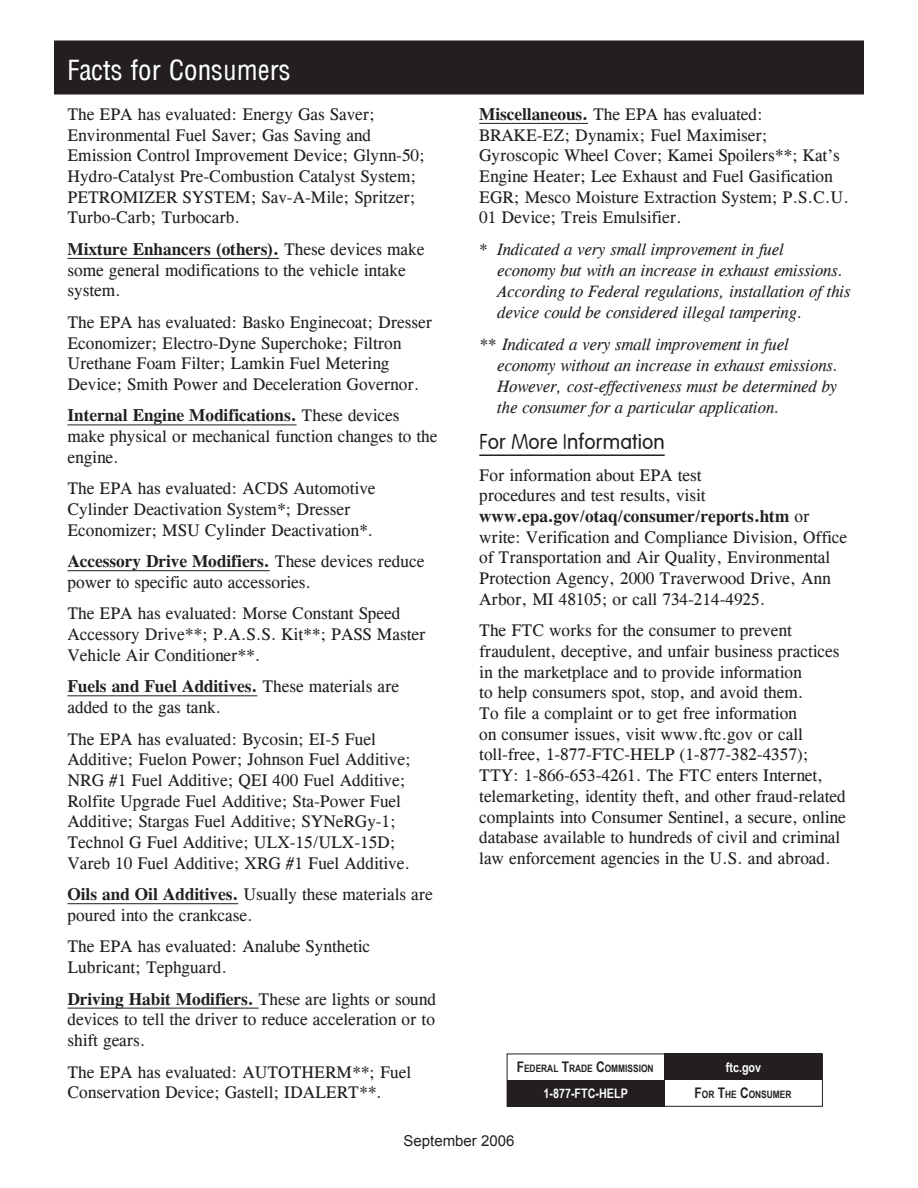
<style>
.page{position:relative;width:918px;height:1188px;background:#fff}
.page>*{position:absolute;margin:0;border:0;box-sizing:border-box;transform-origin:0 0}
.Page_Header{font:condensed 27px "Arena";color:#fff}
.Head_A{font:21px "Vagabond";color:#231f20}
.Body_Text{font:17.25px/20.7px "CG Times";color:#231f20}
.Bullet{font:italic 16.5px/21px "CG Times";color:#231f20}
.FTC_BCP_OCBE{font:15px "Arial";color:#231f20}
.t1{font:700 13.2px "Arial Narrow";color:#fff}
.t2{font:700 10.2px "Arial Narrow";color:#231f20}
.s1{font-weight:700}
.s2{font-style:normal}
.s3{font-size:14.55px}
</style>
<div class="page">
<div style="left:55px;top:41px;width:808px;height:53px;background:#231f20"></div>
<div style="left:54px;top:40px;width:810px;height:54px;border:2px solid #231f20"></div>
<div style="left:507px;top:1054px;width:316px;height:53px;border:1px solid #231f20"></div>
<div style="left:665px;top:1054px;width:157px;height:26px;background:#231f20"></div>
<div style="left:507px;top:1080px;width:158px;height:26px;background:#231f20"></div>
<hr style="left:68px;top:258px;width:211px;height:1px;background:#231f20">
<hr style="left:68px;top:424px;width:229px;height:1px;background:#231f20">
<hr style="left:68px;top:570px;width:202px;height:1px;background:#231f20">
<hr style="left:68px;top:695px;width:189px;height:1px;background:#231f20">
<hr style="left:68px;top:903px;width:170px;height:1px;background:#231f20">
<hr style="left:68px;top:1008px;width:191px;height:1px;background:#231f20">
<hr style="left:479px;top:123px;width:109px;height:1px;background:#231f20">
<hr style="left:479px;top:454px;width:186px;height:2px;background:#231f20">
<p class="Page_Header" style="left:68px;top:58px;width:225px">Facts for Consumers</p>
<p class="Body_Text" style="left:68px;top:104px;width:359px">The EPA has evaluated: Energy Gas Saver; Environmental Fuel Saver; Gas Saving and Emission Control Improvement Device; Glynn‑50; Hydro‑Catalyst Pre‑Combustion Catalyst System; PETROMIZER SYSTEM; Sav‑A‑Mile; Spritzer; Turbo‑Carb; Turbocarb.</p>
<p class="Body_Text" style="left:68px;top:239px;width:358px"><span class="s1">Mixture Enhancers (others).</span> These devices make some general modifications to the vehicle intake system.</p>
<p class="Body_Text" style="left:68px;top:312px;width:366px">The EPA has evaluated: Basko Enginecoat; Dresser Economizer; Electro‑Dyne Superchoke; Filtron Urethane Foam Filter; Lamkin Fuel Metering Device; Smith Power and Deceleration Governor.</p>
<p class="Body_Text" style="left:68px;top:405px;width:372px"><span class="s1">Internal Engine Modifications.</span> These devices make physical or mechanical function changes to the engine.</p>
<p class="Body_Text" style="left:68px;top:478px;width:310px">The EPA has evaluated: ACDS Automotive<br>Cylinder Deactivation System*; Dresser<br>Economizer; MSU Cylinder Deactivation*.</p>
<p class="Body_Text" style="left:68px;top:551px;width:358px"><span class="s1">Accessory Drive Modifiers.</span> These devices reduce power to specific auto accessories.</p>
<p class="Body_Text" style="left:68px;top:603px;width:360px">The EPA has evaluated: Morse Constant Speed<br>Accessory Drive**; P.A.S.S. Kit**; PASS Master<br>Vehicle Air Conditioner**.</p>
<p class="Body_Text" style="left:68px;top:676px;width:333px"><span class="s1">Fuels and Fuel Additives.</span> These materials are added to the gas tank.</p>
<p class="Body_Text" style="left:68px;top:729px;width:345px">The EPA has evaluated: Bycosin; EI‑5 Fuel Additive; Fuelon Power; Johnson Fuel Additive; NRG #1 Fuel Additive; QEI 400 Fuel Additive; Rolfite Upgrade Fuel Additive; Sta‑Power Fuel Additive; Stargas Fuel Additive; SYNeRGy‑1; Technol G Fuel Additive; ULX‑15/ULX‑15D; Vareb 10 Fuel Additive; XRG #1 Fuel Additive.</p>
<p class="Body_Text" style="left:68px;top:884px;width:367px"><span class="s1">Oils and Oil Additives.</span> Usually these materials are poured into the crankcase.</p>
<p class="Body_Text" style="left:68px;top:936px;width:304px">The EPA has evaluated: Analube Synthetic<br>Lubricant; Tephguard.</p>
<p class="Body_Text" style="left:68px;top:989px;width:370px;text-align:justify"><span class="s1">Driving Habit Modifiers.</span> These are lights or sound devices to tell the driver to reduce acceleration or to shift gears.</p>
<p class="Body_Text" style="left:68px;top:1062px;width:345px">The EPA has evaluated: AUTOTHERM**; Fuel<br>Conservation Device; Gastell; IDALERT**.</p>
<p class="Body_Text" style="left:479px;top:104px;width:371px"><span class="s1">Miscellaneous.</span> The EPA has evaluated:<br>BRAKE‑EZ; Dynamix; Fuel Maximiser; Gyroscopic Wheel Cover; Kamei Spoilers**; Kat’s Engine Heater; Lee Exhaust and Fuel Gasification EGR; Mesco Moisture Extraction System; P.S.C.U.<br>01 Device; Treis Emulsifier.</p>
<p class="Bullet" style="left:497px;top:239px;width:355px;text-indent:-18px"><span class="s2">*</span> Indicated a very small improvement in fuel<br>economy but with an increase in exhaust emissions.<br>According to Federal regulations, installation of this device could be considered illegal tampering.</p>
<p class="Bullet" style="left:497px;top:334px;width:343px;text-indent:-18px">** Indicated a very small improvement in fuel economy without an increase in exhaust emissions.<br>However, cost‑effectiveness must be determined by the consumer for a particular application.</p>
<p class="Head_A" style="left:479px;top:432px;width:187px">For More Information</p>
<p class="Body_Text" style="left:479px;top:464px;width:369px">For information about EPA test<br>procedures and test results, visit <span class="s1">www.epa.gov/otaq/consumer/reports.htm</span> or write: Verification and Compliance Division, Office of Transportation and Air Quality, Environmental Protection Agency, 2000 Traverwood Drive, Ann Arbor, MI 48105; or call 734-214-4925.</p>
<p class="Body_Text" style="left:479px;top:620px;width:368px">The FTC works for the consumer to prevent fraudulent, deceptive, and unfair business practices in the marketplace and to provide information<br>to help consumers spot, stop, and avoid them.<br>To file a complaint or to get free information<br>on consumer issues, visit www.ftc.gov or call toll-free, 1‑877‑FTC‑HELP (1‑877‑382‑4357); TTY: 1‑866‑653‑4261. The FTC enters Internet, telemarketing, identity theft, and other fraud-related complaints into Consumer Sentinel, a secure, online database available to hundreds of civil and criminal law enforcement agencies in the U.S. and abroad.</p>
<p class="t2" style="left:517px;top:1061px;width:138px"><span class="s3">F</span>EDERAL <span class="s3">T</span>RADE <span class="s3">C</span>OMMISSION</p>
<p class="t1" style="left:726px;top:1057px;width:37px">ftc.gov</p>
<p class="t1" style="left:544px;top:1083px;width:86px">1-877-FTC-HELP</p>
<p class="t2" style="left:695px;top:1087px;width:98px"><span class="s3">F</span>OR <span class="s3">T</span>HE <span class="s3">C</span>ONSUMER</p>
<p class="FTC_BCP_OCBE" style="left:404px;top:1131px;width:112px">September 2006</p>
</div>
